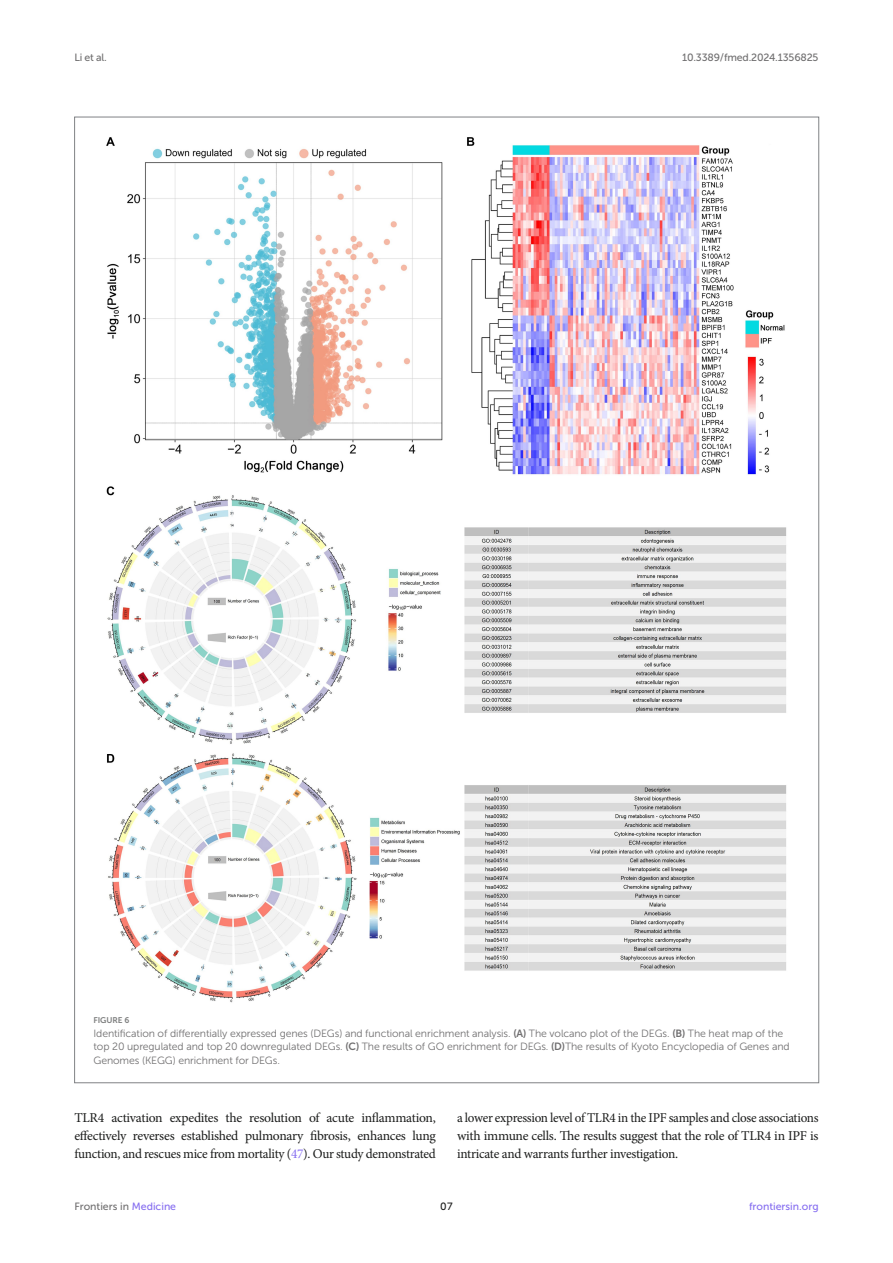
<style>
.page{position:relative;width:893px;height:1263px;background:#fff}
.page>*{position:absolute;margin:0;border:0;box-sizing:border-box;transform-origin:0 0}
.TEXT{font:13.5px/18px "Minion Pro";letter-spacing:-.02em;color:#1b1c1b;text-align:justify}
.FIG_LEG{font:10.5px/13.5px "Museo Sans 300";letter-spacing:-.01em;color:#706f70}
.t1{font:10.5px "Museo Sans 500";letter-spacing:-.015em;color:#706f70}
.t2{font:10.5px "Museo Sans 500";color:#856df0}
.t3{font:10.5px "Museo Sans 500";color:#1b1c1b}
.FIG_HD{font:8.25px "Museo Sans 700";letter-spacing:-.01em;color:#7e7f7f}
.s1{font-family:"Museo Sans 700"}
.s2{color:#856df0}
</style>
<div class="page">
<img style="left:106px;top:137px;width:681px;height:866px">
<p class="t1" style="left:74px;top:51px;width:34px">Li et al.</p>
<p class="t1" style="left:682px;top:51px;width:138px">10.3389/fmed.2024.1356825</p>
<p class="FIG_HD" style="left:94px;top:1016px;width:37px">FIGURE 6</p>
<p class="FIG_LEG" style="left:94px;top:1026px;width:698px">Identification of differentially expressed genes (DEGs) and functional enrichment analysis. <span class="s1">(A)</span> The volcano plot of the DEGs. <span class="s1">(B)</span> The heat map of the top 20 upregulated and top 20 downregulated DEGs. <span class="s1">(C)</span> The results of GO enrichment for DEGs. <span class="s1">(D)</span>The results of Kyoto Encyclopedia of Genes and<br>Genomes (KEGG) enrichment for DEGs.</p>
<p class="TEXT" style="left:74px;top:1109px;width:363px">TLR4 activation expedites the resolution of acute inflammation, effectively reverses established pulmonary fibrosis, enhances lung function, and rescues mice from mortality (<span class="s2">47</span>). Our study demonstrated</p>
<p class="TEXT" style="left:457px;top:1109px;width:363px">a lower expression level of TLR4 in the IPF samples and close associations with immune cells. The results suggest that the role of TLR4 in IPF is intricate and warrants further investigation.</p>
<p class="t1" style="left:74px;top:1200px;width:103px">Frontiers in <span class="s2">Medicine</span></p>
<p class="t3" style="left:440px;top:1200px;width:14px">07</p>
<p class="t2" style="left:749px;top:1200px;width:71px">frontiersin.org</p>
</div>
